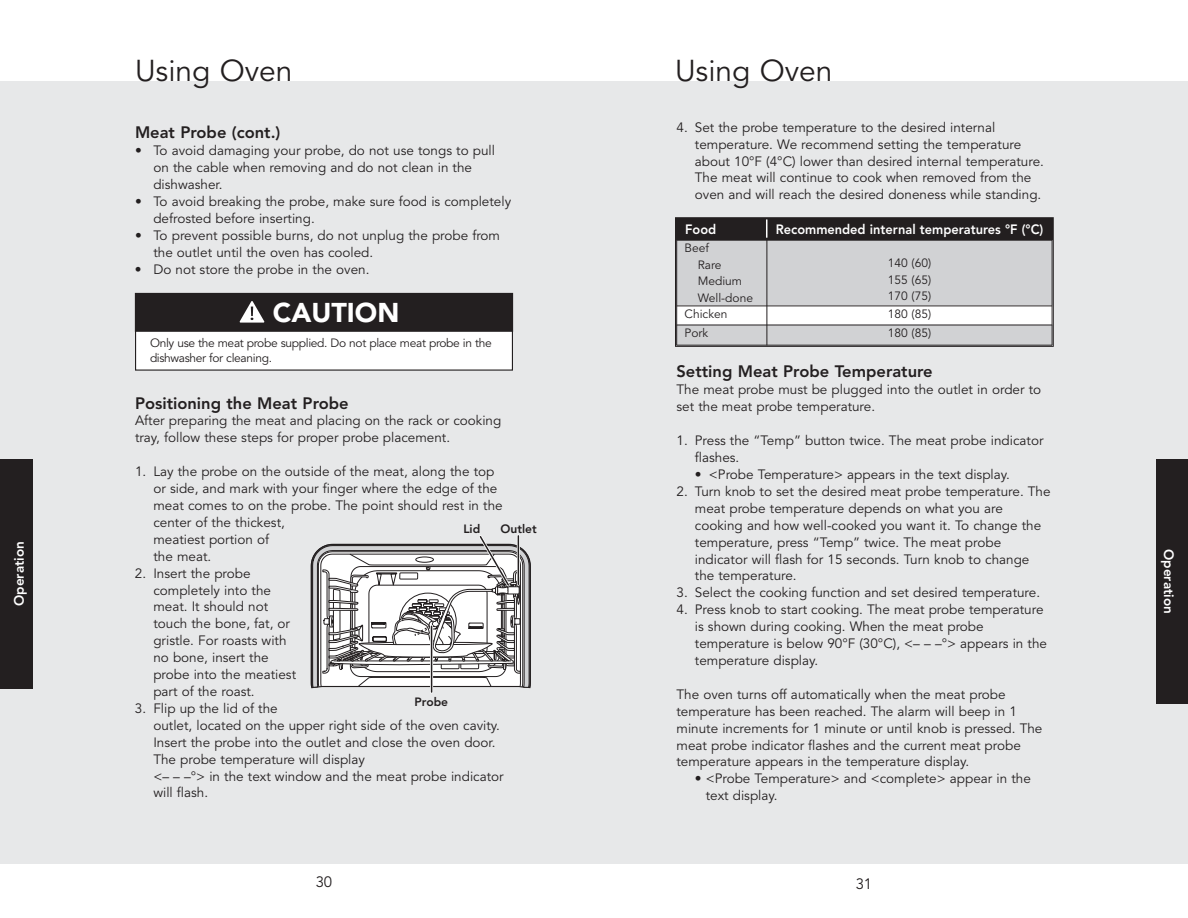
<style>
.page{position:relative;width:1188px;height:918px;background:#fff}
.page>*{position:absolute;margin:0;border:0;box-sizing:border-box;transform-origin:0 0}
.t1{font:30px "Avenir";color:#231f20}
.t2{font:900 27px "Avenir";color:#fff}
.t3{font:800 16.5px "Avenir";color:#231f20}
.t4{font:15px "Avenir";color:#231f20}
.t5{font:13.5px/17px "Avenir";color:#231f20}
.t6{font:800 13.5px "Avenir";color:#fff;scale:.95 1}
.t7{font:800 13.5px "Avenir";color:#fff}
.t8{font:12px/16.5px "Avenir";letter-spacing:-.03em;color:#231f20}
.t9{font:12px/16.5px "Avenir";color:#231f20}
.t10{font:800 12px "Avenir";color:#231f20}
</style>
<div class="page">
<div style="left:594px;top:81px;width:594px;height:783px;background:#e7e8e9"></div>
<div style="left:1156px;top:459px;width:32px;height:245px;background:#231f20"></div>
<div style="left:0;top:81px;width:594px;height:783px;background:#e7e8e9"></div>
<div style="left:0;top:459px;width:33px;height:229px;background:#231f20"></div>
<div style="left:136px;top:294px;width:376px;height:76px;background:#fff"></div>
<div style="left:136px;top:294px;width:376px;height:37px;background:#231f20"></div>
<div style="left:135px;top:293px;width:378px;height:39px;border:1px solid #231f20"></div>
<svg style="left:240px;top:301px;width:24px;height:22px"></svg>
<div style="left:675px;top:217px;width:379px;height:130px;border:2px solid #231f20"></div>
<div style="left:676px;top:219px;width:91px;height:21px;background:#231f20"></div>
<div style="left:767px;top:219px;width:285px;height:21px;background:#231f20"></div>
<div style="left:676px;top:240px;width:91px;height:66px;background:#d1d2d4"></div>
<div style="left:767px;top:240px;width:285px;height:66px;background:#d1d2d4"></div>
<div style="left:676px;top:306px;width:91px;height:19px;background:#fff"></div>
<div style="left:767px;top:306px;width:285px;height:19px;background:#fff"></div>
<div style="left:676px;top:325px;width:91px;height:20px;background:#d1d2d4"></div>
<div style="left:767px;top:325px;width:285px;height:20px;background:#d1d2d4"></div>
<hr style="left:676px;top:219px;width:1px;height:126px;background:#231f20">
<hr style="left:767px;top:219px;width:1px;height:126px;background:#231f20">
<hr style="left:1052px;top:219px;width:1px;height:126px;background:#231f20">
<hr style="left:676px;top:240px;width:376px;height:1px;background:#231f20">
<hr style="left:676px;top:306px;width:376px;height:1px;background:#231f20">
<hr style="left:676px;top:325px;width:376px;height:1px;background:#231f20">
<hr style="left:676px;top:345px;width:376px;height:1px;background:#231f20">
<svg style="left:310px;top:534px;width:221px;height:159px"></svg>
<svg style="left:766px;top:219px;width:1px;height:19px"></svg>
<p class="t7" style="left:13px;top:606px;width:66px;rotate:-90deg">Operation</p>
<h1 class="t1" style="left:135px;top:58px;width:159px">Using Oven</h1>
<p class="t3" style="left:135px;top:126px;width:147px">Meat Probe (cont.)</p>
<p class="t5" style="left:153px;top:143px;width:343px;text-indent:-18px">• To avoid damaging your probe, do not use tongs to pull on the cable when removing and do not clean in the dishwasher.</p>
<p class="t5" style="left:153px;top:194px;width:359px;text-indent:-18px">• To avoid breaking the probe, make sure food is completely defrosted before inserting.</p>
<p class="t5" style="left:153px;top:228px;width:348px;text-indent:-18px">• To prevent possible burns, do not unplug the probe from the outlet until the oven has cooled.</p>
<p class="t5" style="left:135px;top:262px;width:236px">• Do not store the probe in the oven.</p>
<h2 class="t2" style="left:273px;top:301px;width:128px">CAUTION</h2>
<p class="t8" style="left:150px;top:336px;width:343px;line-height:15px">Only use the meat probe supplied. Do not place meat probe in the dishwasher for cleaning.</p>
<p class="t3" style="left:135px;top:396px;width:215px">Positioning the Meat Probe</p>
<p class="t5" style="left:135px;top:413px;width:368px">After preparing the meat and placing on the rack or cooking tray, follow these steps for proper probe placement.</p>
<p class="t5" style="left:153px;top:464px;width:351px;text-indent:-18px">1. Lay the probe on the outside of the meat, along the top or side, and mark with your finger where the edge of the meat comes to on the probe. The point should rest in the center of the thickest,<br>meatiest portion of<br>the meat.</p>
<p class="t5" style="left:153px;top:566px;width:144px;text-indent:-18px">2. Insert the probe completely into the meat. It should not touch the bone, fat, or gristle. For roasts with no bone, insert the probe into the meatiest part of the roast.</p>
<p class="t5" style="left:153px;top:701px;width:352px;text-indent:-18px">3. Flip up the lid of the<br>outlet, located on the upper right side of the oven cavity.<br>Insert the probe into the outlet and close the oven door.<br>The probe temperature will display<br>&lt;– – –°&gt; in the text window and the meat probe indicator will flash.</p>
<p class="t10" style="left:463px;top:524px;width:18px">Lid</p>
<p class="t10" style="left:501px;top:524px;width:38px">Outlet</p>
<p class="t10" style="left:415px;top:696px;width:35px">Probe</p>
<p class="t4" style="left:316px;top:876px;width:18px">30</p>
<h1 class="t1" style="left:675px;top:58px;width:159px">Using Oven</h1>
<p class="t5" style="left:695px;top:120px;width:351px;text-indent:-18px">4. Set the probe temperature to the desired internal temperature. We recommend setting the temperature about 10°F (4°C) lower than desired internal temperature.<br>The meat will continue to cook when removed from the oven and will reach the desired doneness while standing.</p>
<p class="t6" style="left:685px;top:224px;width:34px">Food</p>
<p class="t6" style="left:776px;top:224px;width:283px">Recommended internal temperatures °F (°C)</p>
<p class="t9" style="left:698px;top:241px;width:57px;text-indent:-13px">Beef<br>Rare<br>Medium<br>Well-done</p>
<p class="t8" style="left:888px;top:256px;width:45px;text-align:justify">140 (60)<br>155 (65)<br>170 (75)</p>
<p class="t9" style="left:685px;top:307px;width:44px">Chicken</p>
<p class="t8" style="left:888px;top:307px;width:45px">180 (85)</p>
<p class="t8" style="left:685px;top:326px;width:25px">Pork</p>
<p class="t8" style="left:888px;top:326px;width:45px">180 (85)</p>
<p class="t3" style="left:676px;top:364px;width:258px">Setting Meat Probe Temperature</p>
<p class="t5" style="left:676px;top:382px;width:366px">The meat probe must be plugged into the outlet in order to set the meat probe temperature.</p>
<p class="t5" style="left:695px;top:433px;width:350px;text-indent:-18px">1. Press the “Temp” button twice. The meat probe indicator flashes.</p>
<p class="t5" style="left:695px;top:467px;width:316px">• &lt;Probe Temperature&gt; appears in the text display.</p>
<p class="t5" style="left:695px;top:484px;width:357px;text-indent:-18px">2. Turn knob to set the desired meat probe temperature. The meat probe temperature depends on what you are cooking and how well-cooked you want it. To change the temperature, press “Temp” twice. The meat probe indicator will flash for 15 seconds. Turn knob to change the temperature.</p>
<p class="t5" style="left:676px;top:585px;width:365px">3. Select the cooking function and set desired temperature.</p>
<p class="t5" style="left:695px;top:602px;width:354px;text-indent:-18px">4. Press knob to start cooking. The meat probe temperature is shown during cooking. When the meat probe temperature is below 90°F (30°C), &lt;– – –°&gt; appears in the temperature display.</p>
<p class="t5" style="left:676px;top:687px;width:367px">The oven turns off automatically when the meat probe temperature has been reached. The alarm will beep in 1 minute increments for 1 minute or until knob is pressed. The meat probe indicator flashes and the current meat probe temperature appears in the temperature display.</p>
<p class="t5" style="left:706px;top:771px;width:327px;text-indent:-11px">• &lt;Probe Temperature&gt; and &lt;complete&gt; appear in the text display.</p>
<p class="t4" style="left:856px;top:877px;width:18px">31</p>
<p class="t7" style="left:1175px;top:549px;width:66px;rotate:90deg">Operation</p>
</div>
